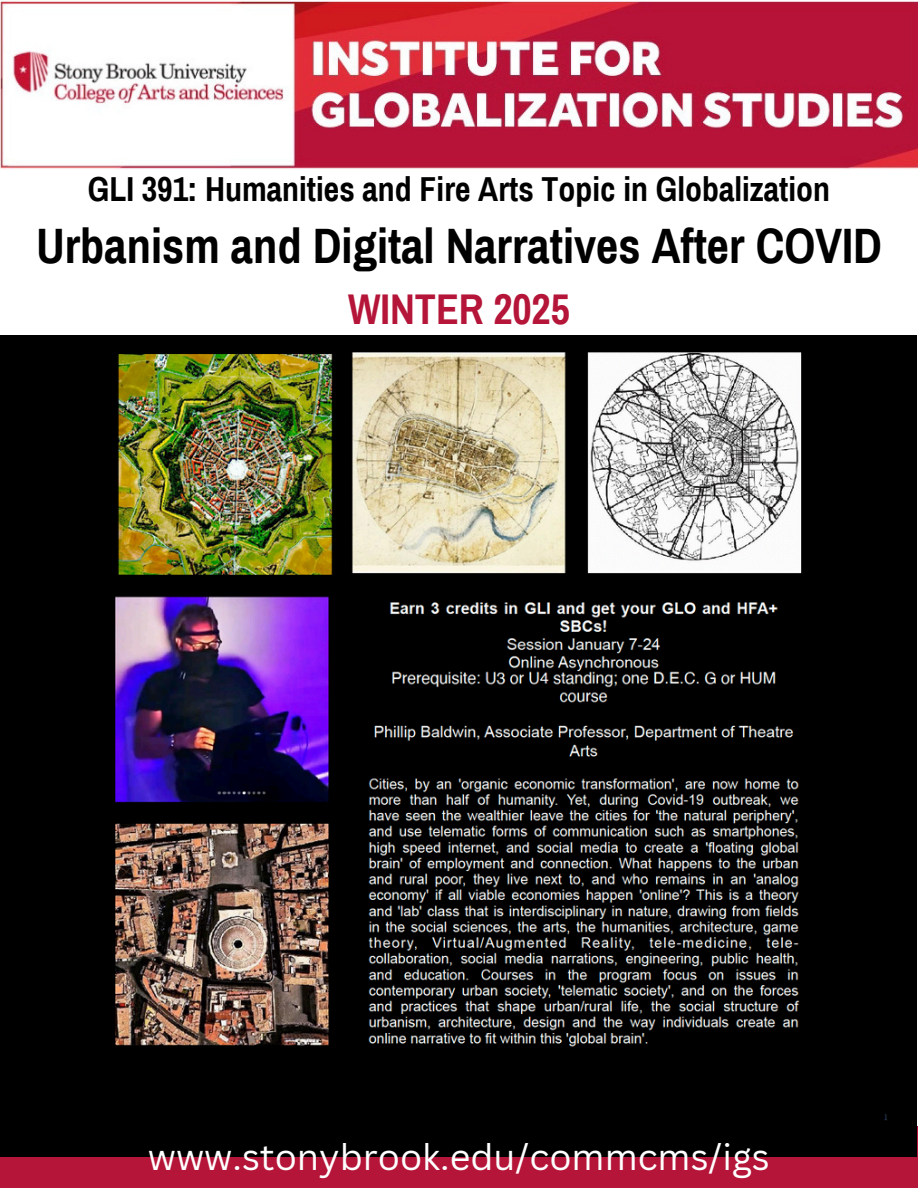
<style>
.page{position:relative;width:918px;height:1188px;background:#fff}
.page>*{position:absolute;margin:0;border:0;box-sizing:border-box;transform-origin:0 0}
.t1{font:700 48.6px "Archivo Narrow";color:#000}
.t2{font:700 42px "Archivo Narrow";color:#b41538}
.t3{font:36px "Canva Sans";color:#fff}
.t4{font:700 33.9px "Archivo Narrow";color:#000}
</style>
<div class="page">
<img style="left:0;top:0;width:918px;height:170px">
<div style="left:0;top:1127px;width:918px;height:61px;background:#b41538"></div>
<img style="left:0;top:336px;width:917px;height:821px">
<p class="t4" style="left:88px;top:171px;width:744px">GLI 391: Humanities and Fire Arts Topic in Globalization</p>
<p class="t1" style="left:36px;top:220px;width:847px">Urbanism and Digital Narratives After COVID</p>
<p class="t2" style="left:348px;top:288px;width:223px">WINTER 2025</p>
<p class="t3" style="left:148px;top:1131px;width:624px">www.stonybrook.edu/commcms/igs</p>
</div>
